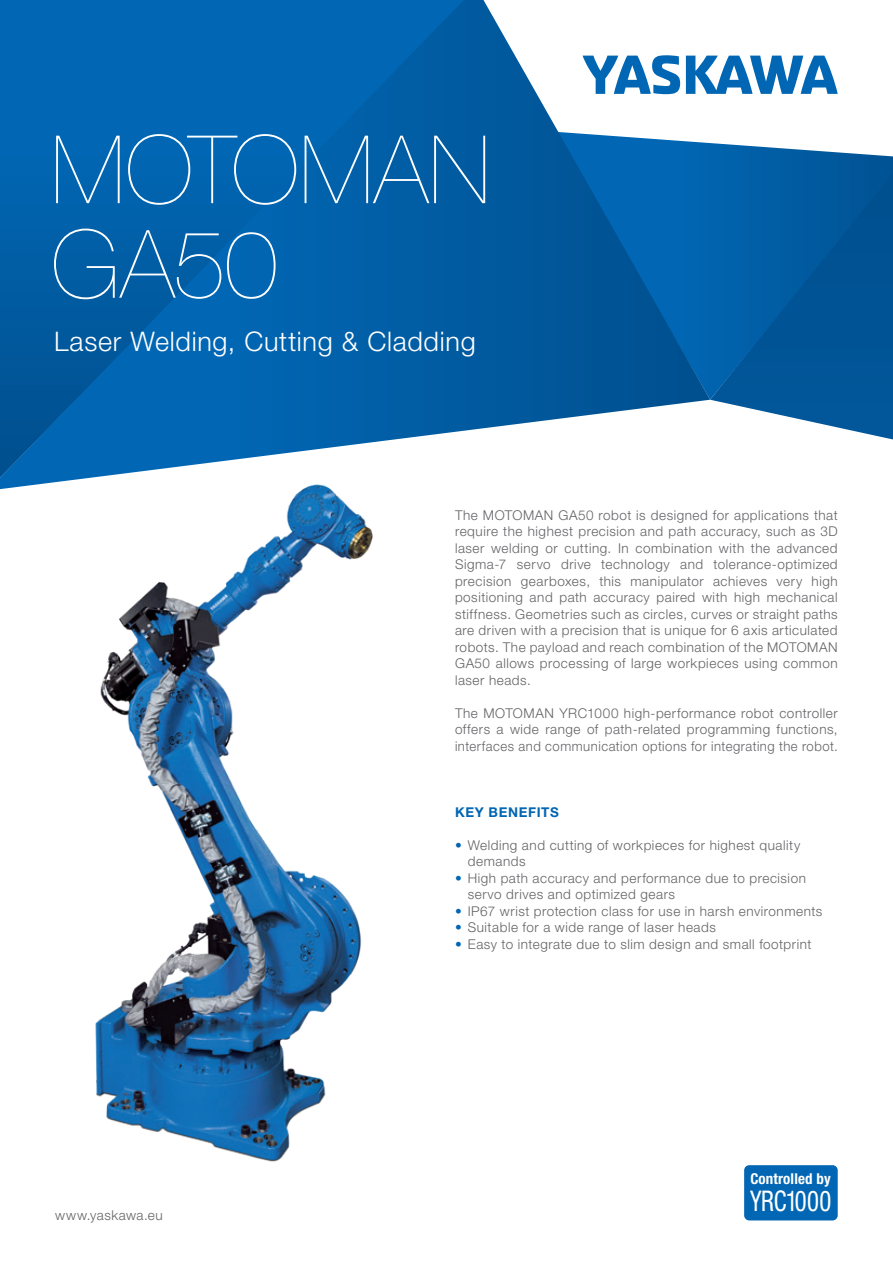
<style>
.page{position:relative;width:893px;height:1263px;background:#fff}
.page>*{position:absolute;margin:0;border:0;box-sizing:border-box;transform-origin:0 0}
.t1{font:200 94.5px/94.5px "Helvetica Neue LT Pro";letter-spacing:.005em;color:#fff}
.t2{font:condensed 28.5px "Helvetica Neue LT Pro";letter-spacing:-.01em;color:#fff;scale:.87 1}
.t3{font:300 27px "Helvetica Neue LT Pro";letter-spacing:.025em;color:#fff}
.t4{font:700 condensed 15px "Helvetica Neue LT Pro";letter-spacing:.01em;color:#fff}
.t5{font:300 13.5px/16.5px "Helvetica Neue LT Pro";letter-spacing:.04em;color:#636366;text-align:justify}
.t6{font:700 13.5px "Helvetica Neue LT Pro";letter-spacing:.045em;color:#0166b3}
.s1{color:#0166b3}
</style>
<div class="page">
<svg style="left:712px;top:400px;width:181px;height:39px"></svg>
<svg style="left:710px;top:156px;width:183px;height:244px;background:#00589d"></svg>
<svg style="left:0;top:0;width:710px;height:489px;background:#176eb0"></svg>
<div style="left:744px;top:1165px;width:94px;height:55px;background:#0166b3;border-radius:5px"></div>
<img style="left:81px;top:476px;width:304px;height:686px">
<svg style="left:483px;top:0;width:404px;height:156px"></svg>
<svg style="left:583px;top:55px;width:97px;height:39px"></svg>
<svg style="left:686px;top:56px;width:152px;height:38px"></svg>
<h1 class="t1" style="left:51px;top:122px;width:441px">MOTOMAN<br>GA50</h1>
<h3 class="t3" style="left:54px;top:325px;width:423px">Laser Welding, Cutting &amp; Cladding</h3>
<p class="t5" style="left:455px;top:507px;width:384px">The MOTOMAN GA50 robot is designed for applications that require the highest precision and path accuracy, such as 3D laser welding or cutting. In combination with the advanced Sigma-7 servo drive technology and tolerance-optimized precision gearboxes, this manipulator achieves very high positioning and path accuracy paired with high mechanical stiffness. Geometries such as circles, curves or straight paths are driven with a precision that is unique for 6 axis articulated robots. The payload and reach combination of the MOTOMAN GA50 allows processing of large workpieces using common laser heads.</p>
<p class="t5" style="left:455px;top:705px;width:384px">The MOTOMAN YRC1000 high-performance robot controller offers a wide range of path-related programming functions, interfaces and communication options for integrating the robot.</p>
<p class="t5" style="left:55px;top:1207px;width:109px">www.yaskawa.eu</p>
<p class="t6" style="left:455px;top:804px;width:105px">KEY BENEFITS</p>
<p class="t5" style="left:468px;top:837px;width:334px;text-indent:-13px"><span class="s1">•</span> Welding and cutting of workpieces for highest quality demands</p>
<p class="t5" style="left:468px;top:870px;width:340px;text-indent:-13px"><span class="s1">•</span> High path accuracy and performance due to precision servo drives and optimized gears</p>
<p class="t5" style="left:455px;top:903px;width:369px"><span class="s1">•</span> IP67 wrist protection class for use in harsh environments</p>
<p class="t5" style="left:455px;top:919px;width:262px"><span class="s1">•</span> Suitable for a wide range of laser heads</p>
<p class="t5" style="left:455px;top:936px;width:358px"><span class="s1">•</span> Easy to integrate due to slim design and small footprint</p>
<p class="t4" style="left:750px;top:1170px;width:82px">Controlled by</p>
<h2 class="t2" style="left:750px;top:1185px;width:95px">YRC1000</h2>
</div>
